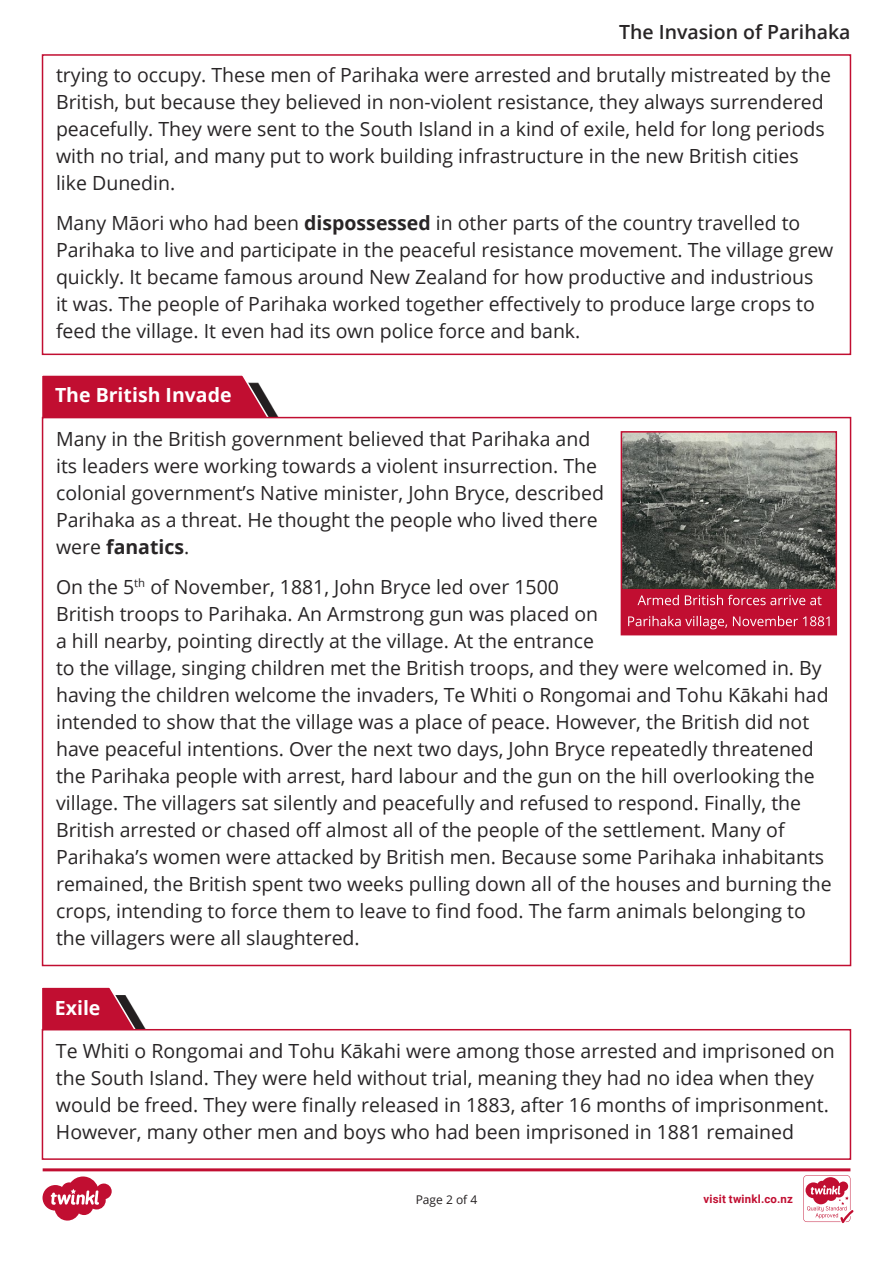
<style>
.page{position:relative;width:893px;height:1263px;background:#fff}
.page>*{position:absolute;margin:0;border:0;box-sizing:border-box;transform-origin:0 0}
._7-8_Body_Copy{font:19.5px/27px "Open Sans";color:#282526}
._7-8_Body_Copy-2{font:700 19.5px "Open Sans";color:#fff}
._7-8_Body_Copy-3{font:600 19.5px "Open Sans";color:#282526}
.t1{font:12px "Open Sans";color:#231f20}
.t2{font:700 11.4px "Roboto";letter-spacing:.02em;color:#c10e31}
.s1{font-weight:700}
</style>
<div class="page">
<div style="left:42px;top:54px;width:809px;height:301px;border:2px solid #c10e31"></div>
<svg style="left:271px;top:404px;width:14px;height:13px"></svg>
<svg style="left:41px;top:375px;width:230px;height:45px;background:#c22544"></svg>
<svg style="left:138px;top:1016px;width:8px;height:13px"></svg>
<svg style="left:41px;top:987px;width:97px;height:45px;background:#bd2d49"></svg>
<div style="left:42px;top:1029px;width:809px;height:131px;border:2px solid #c10e31"></div>
<div style="left:621px;top:432px;width:215px;height:203px;background:#c10e31"></div>
<img style="left:624px;top:434px;width:210px;height:154px">
<div style="left:621px;top:431px;width:216px;height:204px;border:2px solid #c10e31"></div>
<svg style="left:628px;top:616px;width:201px;height:13px"></svg>
<svg style="left:637px;top:595px;width:185px;height:10px"></svg>
<svg style="left:43px;top:1168px;width:810px;height:55px"></svg>
<p class="_7-8_Body_Copy-3" style="left:619px;top:19px;width:233px">The Invasion of Parihaka</p>
<p class="_7-8_Body_Copy" style="left:56px;top:61px;width:777px">trying to occupy. These men of Parihaka were arrested and brutally mistreated by the British, but because they believed in non-violent resistance, they always surrendered peacefully. They were sent to the South Island in a kind of exile, held for long periods with no trial, and many put to work building infrastructure in the new British cities like Dunedin.</p>
<p class="_7-8_Body_Copy" style="left:56px;top:209px;width:779px">Many Māori who had been <span class="s1">dispossessed</span> in other parts of the country travelled to Parihaka to live and participate in the peaceful resistance movement. The village grew quickly. It became famous around New Zealand for how productive and industrious<br>it was. The people of Parihaka worked together effectively to produce large crops to feed the village. It even had its own police force and bank.</p>
<p class="_7-8_Body_Copy-2" style="left:55px;top:382px;width:178px">The British Invade</p>
<p class="_7-8_Body_Copy" style="left:56px;top:425px;width:549px">Many in the British government believed that Parihaka and its leaders were working towards a violent insurrection. The colonial government’s Native minister, John Bryce, described Parihaka as a threat. He thought the people who lived there were <span class="s1">fanatics</span>.</p>
<p class="_7-8_Body_Copy" style="left:56px;top:573px;width:777px">On the 5<sup>th</sup> of November, 1881, John Bryce led over 1500<br>British troops to Parihaka. An Armstrong gun was placed on<br>a hill nearby, pointing directly at the village. At the entrance<br>to the village, singing children met the British troops, and they were welcomed in. By having the children welcome the invaders, Te Whiti o Rongomai and Tohu Kākahi had intended to show that the village was a place of peace. However, the British did not have peaceful intentions. Over the next two days, John Bryce repeatedly threatened the Parihaka people with arrest, hard labour and the gun on the hill overlooking the village. The villagers sat silently and peacefully and refused to respond. Finally, the British arrested or chased off almost all of the people of the settlement. Many of Parihaka’s women were attacked by British men. Because some Parihaka inhabitants remained, the British spent two weeks pulling down all of the houses and burning the crops, intending to force them to leave to find food. The farm animals belonging to the villagers were all slaughtered.</p>
<p class="_7-8_Body_Copy-2" style="left:55px;top:994px;width:47px">Exile</p>
<p class="_7-8_Body_Copy" style="left:56px;top:1037px;width:780px">Te Whiti o Rongomai and Tohu Kākahi were among those arrested and imprisoned on the South Island. They were held without trial, meaning they had no idea when they would be freed. They were finally released in 1883, after 16 months of imprisonment.<br>However, many other men and boys who had been imprisoned in 1881 remained</p>
<p class="t1" style="left:416px;top:1192px;width:63px">Page 2 of 4</p>
<p class="t2" style="left:704px;top:1191px;width:91px">visit twinkl.co.nz</p>
</div>
